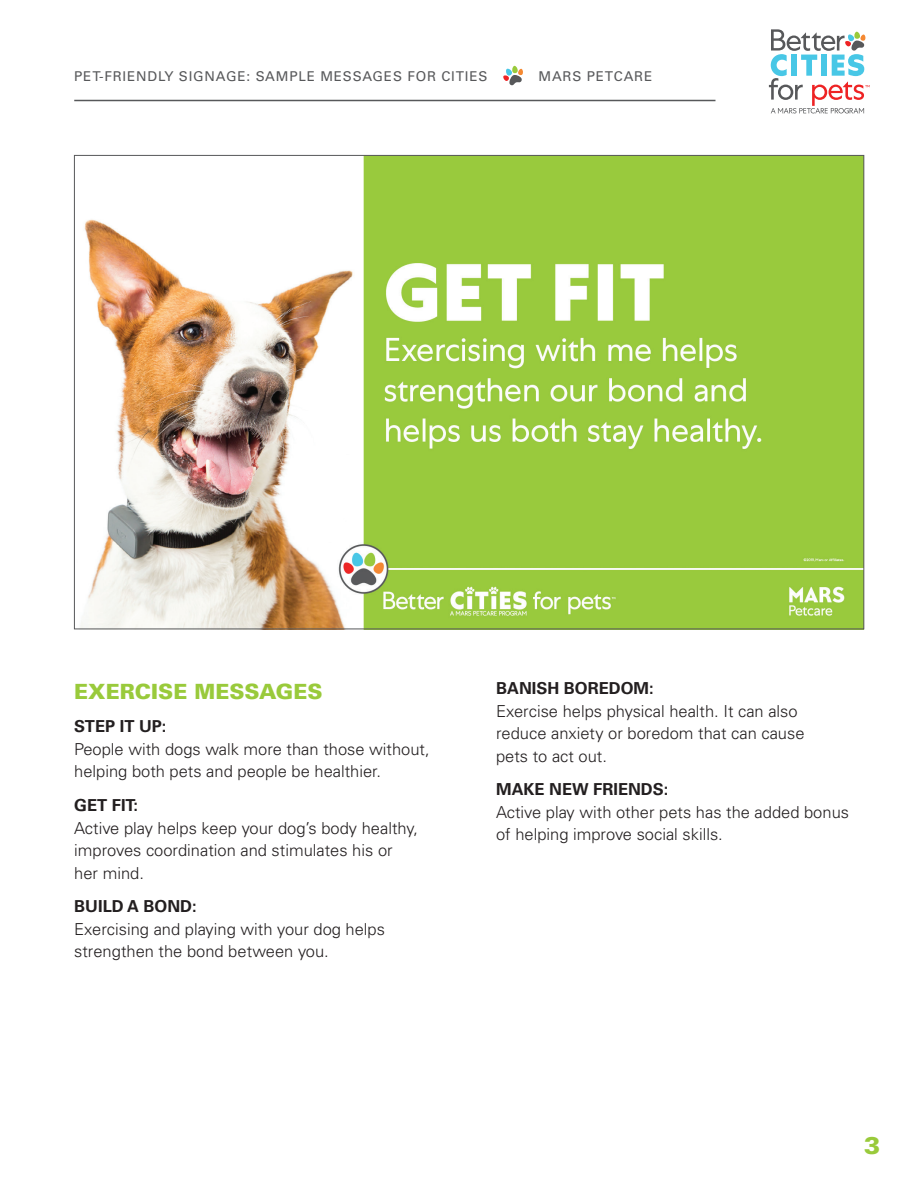
<style>
.page{position:relative;width:918px;height:1188px;background:#fff}
.page>*{position:absolute;margin:0;border:0;box-sizing:border-box;transform-origin:0 0}
.t1{font:900 24px "Univers";color:#99ca3b}
.t2{font:900 21px "Univers";color:#99ca3b}
.t3{font:300 16.5px/22.5px "Univers";color:#231f20}
.t4{font:700 16.5px "Univers";color:#231f20}
.t5{font:13.5px "Univers";letter-spacing:.06em;color:#57585a}
</style>
<div class="page">
<svg style="left:503px;top:66px;width:20px;height:20px"></svg>
<hr style="left:74px;top:100px;width:642px;height:1px;background:#57585a">
<svg style="left:769px;top:29px;width:101px;height:84px"></svg>
<img style="left:81px;top:157px;width:781px;height:470px">
<p class="t5" style="left:74px;top:68px;width:415px">PET-FRIENDLY SIGNAGE: SAMPLE MESSAGES FOR CITIES</p>
<p class="t5" style="left:538px;top:68px;width:115px">MARS PETCARE</p>
<p class="t2" style="left:74px;top:678px;width:250px">EXERCISE MESSAGES</p>
<p class="t4" style="left:74px;top:717px;width:94px">STEP IT UP:</p>
<p class="t3" style="left:74px;top:738px;width:357px">People with dogs walk more than those without, helping both pets and people be healthier.</p>
<p class="t4" style="left:74px;top:796px;width:65px">GET FIT:</p>
<p class="t3" style="left:74px;top:816px;width:345px">Active play helps keep your dog’s body healthy, improves coordination and stimulates his or her mind.</p>
<p class="t4" style="left:74px;top:897px;width:124px">BUILD A BOND:</p>
<p class="t3" style="left:74px;top:918px;width:312px">Exercising and playing with your dog helps strengthen the bond between you.</p>
<p class="t4" style="left:496px;top:679px;width:159px">BANISH BOREDOM:</p>
<p class="t3" style="left:496px;top:700px;width:310px">Exercise helps physical health. It can also reduce anxiety or boredom that can cause pets to act out.</p>
<p class="t4" style="left:496px;top:780px;width:174px">MAKE NEW FRIENDS:</p>
<p class="t3" style="left:496px;top:801px;width:354px">Active play with other pets has the added bonus of helping improve social skills.</p>
<h1 class="t1" style="left:864px;top:1130px;width:18px">3</h1>
</div>
